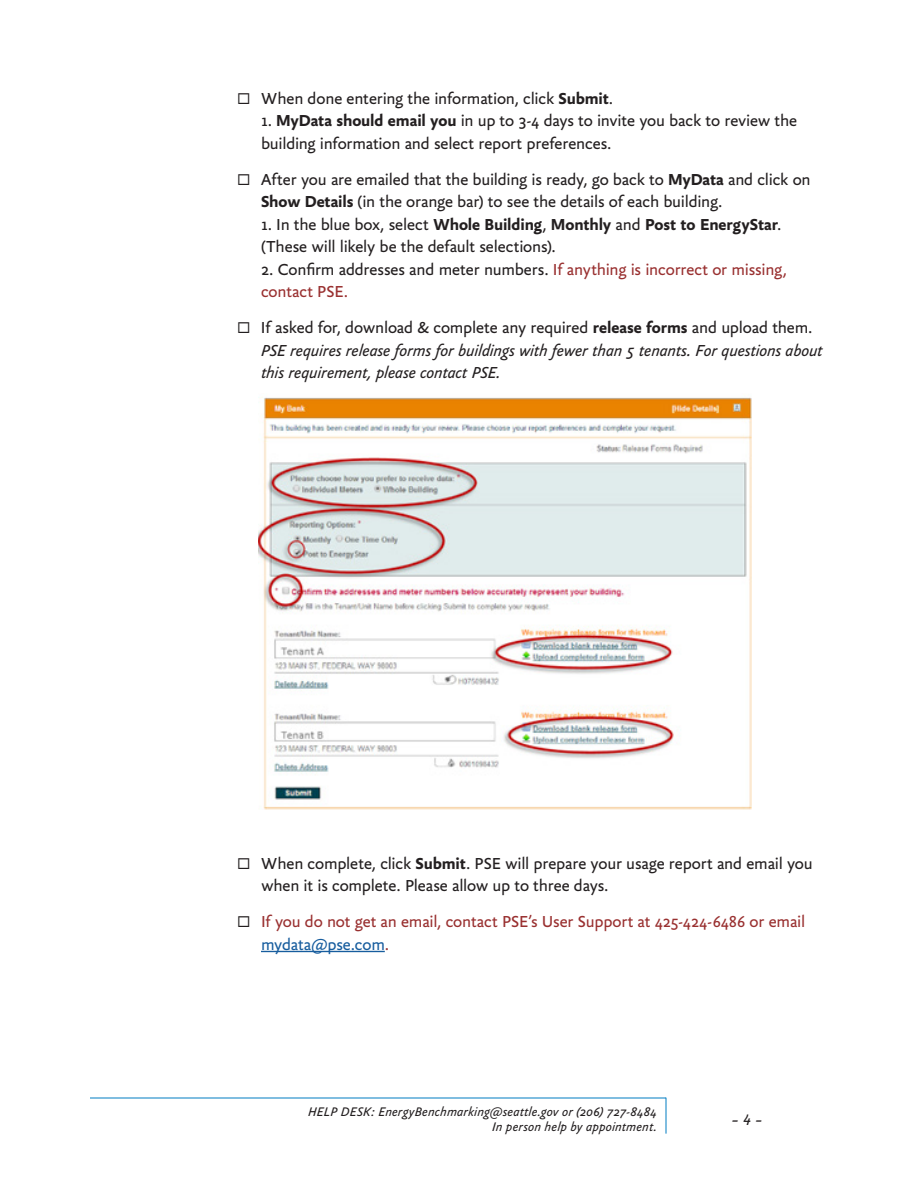
<style>
.page{position:relative;width:918px;height:1188px;background:#fff}
.page>*{position:absolute;margin:0;border:0;box-sizing:border-box;transform-origin:0 0}
.bodyBullet{font:17.25px/22.5px "Yoga Sans OT";letter-spacing:-.01em;color:#231f20}
.bodyBullet-2{font:italic 17.25px/22.5px "Yoga Sans OT";letter-spacing:-.01em;color:#231f20}
.bodyBullet-3{font:17.25px/22.5px "Yoga Sans OT";letter-spacing:-.01em;color:#993030}
.t1{font:italic 16.5px "Yoga Sans OT";color:#231f20}
.t2{font:italic 13.5px/15px "Yoga Sans OT";letter-spacing:.01em;color:#231f20;text-align:right}
.s1{font-weight:700}
.s2{color:#231f20}
.s3{font-style:normal}
.s4{font-weight:700;font-style:normal}
.s5{color:#175d9e}
</style>
<div class="page">
<img style="left:258px;top:397px;width:494px;height:413px">
<hr style="left:261px;top:951px;width:124px;height:1px;background:#175d9e">
<hr style="left:90px;top:1098px;width:576px;height:1px;background:#007cc2">
<hr style="left:666px;top:1098px;width:1px;height:36px;background:#007cc2">
<p class="bodyBullet" style="left:237px;top:87px;width:378px">◻ When done entering the information, click <span class="s1">Submit</span>.</p>
<p class="bodyBullet" style="left:261px;top:110px;width:538px">1. <span class="s1">MyData should email you</span> in up to 3-4 days to invite you back to review the building information and select report preferences.</p>
<p class="bodyBullet" style="left:261px;top:168px;width:551px;text-indent:-24px">◻ After you are emailed that the building is ready, go back to <span class="s1">MyData</span> and click on<br><span class="s1">Show Details</span> (in the orange bar) to see the details of each building.</p>
<p class="bodyBullet" style="left:261px;top:213px;width:522px">1. In the blue box, select <span class="s1">Whole Building</span>, <span class="s1">Monthly</span> and <span class="s1">Post to EnergyStar</span>. (These will likely be the default selections).</p>
<p class="bodyBullet-3" style="left:261px;top:258px;width:528px"><span class="s2">2. Confirm addresses and meter numbers.</span> If anything is incorrect or missing, contact PSE.</p>
<p class="bodyBullet-2" style="left:261px;top:317px;width:563px;text-indent:-24px">◻ <span class="s3">If asked for, download &amp; complete any required</span> <span class="s4">release forms</span> <span class="s3">and upload them.<br></span>PSE requires release forms for buildings with fewer than 5 tenants. For questions about this requirement, please contact PSE.</p>
<p class="bodyBullet" style="left:261px;top:852px;width:553px;text-indent:-24px">◻ When complete, click <span class="s1">Submit</span>. PSE will prepare your usage report and email you when it is complete. Please allow up to three days.</p>
<p class="bodyBullet-3" style="left:261px;top:911px;width:546px;text-indent:-24px"><span class="s2">◻</span> If you do not get an email, contact PSE’s User Support at 425-424-6486 or email <span class="s5">mydata@pse.com</span>.</p>
<p class="t2" style="left:308px;top:1104px;width:350px">HELP DESK: EnergyBenchmarking@seattle.gov or (206) 727-8484<br>In person help by appointment.</p>
<p class="t1" style="left:731px;top:1111px;width:33px">– 4 –</p>
</div>
